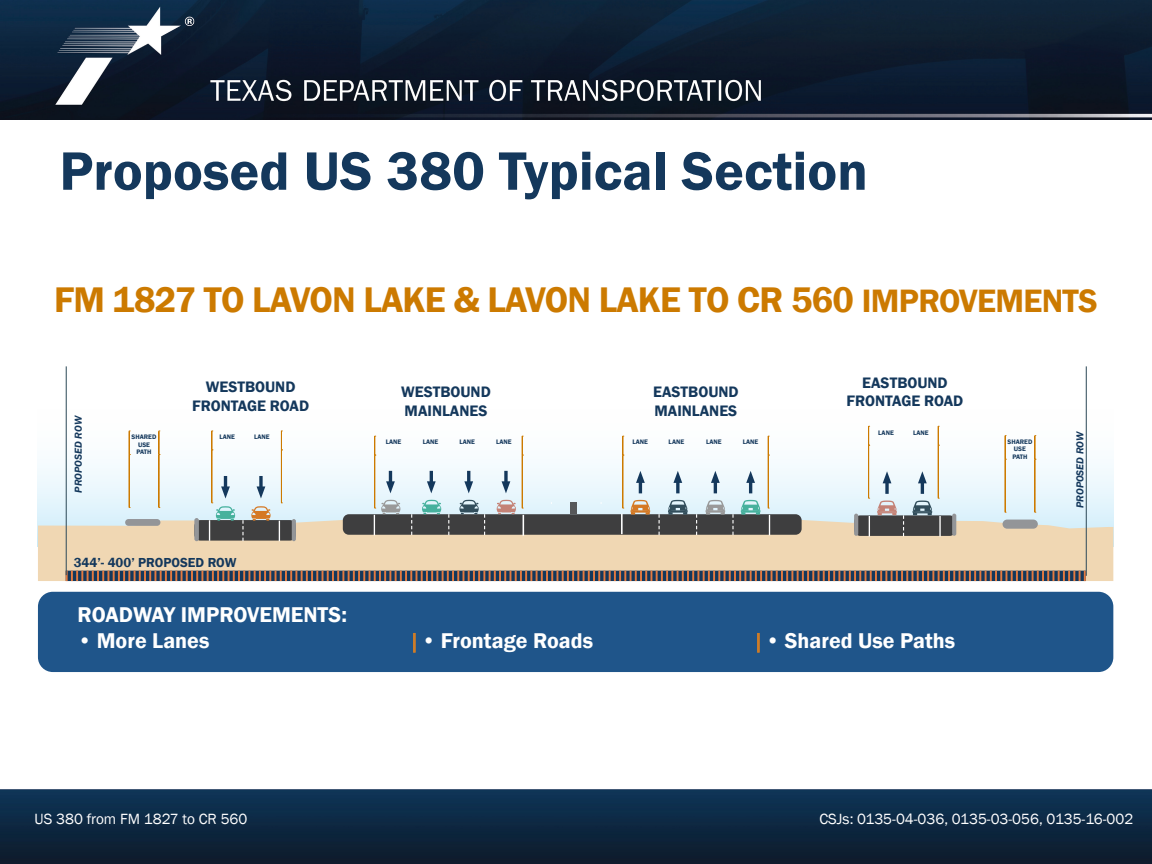
<style>
.page{position:relative;width:1152px;height:864px;background:#fff}
.page>*{position:absolute;margin:0;border:0;box-sizing:border-box;transform-origin:0 0}
.t1{font:600 56px "Franklin Gothic";color:#14385c}
.t2{font:600 36.64px "Franklin Gothic";letter-spacing:-.02em;color:#cc7a00}
.t3{font:600 21.96px "Franklin Gothic";color:#fff}
.t4{font:600 15.6px/18.7px "Franklin Gothic";color:#14385c;text-align:center}
.t5{font:15.2px "Franklin Gothic";color:#fff}
.t6{font:600 13.44px "Franklin Gothic";color:#14385c}
.t7{font:italic 600 10.4px "Franklin Gothic";letter-spacing:-.005em;color:#14385c}
.t8{font:600 6.68px/7.4px "Franklin Gothic";color:#14385c;text-align:center}
.s1{font-size:33.28px}
</style>
<div class="page">
<img style="left:0;top:0;width:1152px;height:120px">
<img style="left:0;top:789px;width:1152px;height:75px">
<svg style="left:38px;top:402px;width:1075px;height:118px"></svg>
<div style="left:38px;top:520px;width:1075px;height:61px;background:#f0d7b3"></div>
<svg style="left:522px;top:436px;width:1px;height:73px"></svg>
<svg style="left:623px;top:436px;width:1px;height:73px"></svg>
<svg style="left:768px;top:436px;width:1px;height:73px"></svg>
<svg style="left:281px;top:431px;width:1px;height:73px"></svg>
<svg style="left:869px;top:426px;width:1px;height:73px"></svg>
<svg style="left:938px;top:426px;width:1px;height:73px"></svg>
<svg style="left:129px;top:431px;width:1px;height:77px"></svg>
<svg style="left:159px;top:431px;width:1px;height:77px"></svg>
<svg style="left:1005px;top:436px;width:1px;height:77px"></svg>
<svg style="left:1035px;top:436px;width:1px;height:77px"></svg>
<div style="left:343px;top:514px;width:459px;height:21px;background:#3e3e3f;border-radius:6px"></div>
<div style="left:194px;top:520px;width:102px;height:21px;background:#3e3e3f;border-radius:6px"></div>
<div style="left:854px;top:515px;width:102px;height:21px;background:#3e3e3f;border-radius:6px"></div>
<svg style="left:630px;top:500px;width:20px;height:15px"></svg>
<svg style="left:668px;top:500px;width:20px;height:15px"></svg>
<svg style="left:706px;top:500px;width:19px;height:15px"></svg>
<svg style="left:877px;top:501px;width:20px;height:14px"></svg>
<svg style="left:741px;top:500px;width:19px;height:15px"></svg>
<svg style="left:913px;top:501px;width:19px;height:14px"></svg>
<svg style="left:251px;top:506px;width:20px;height:15px"></svg>
<svg style="left:422px;top:500px;width:19px;height:14px"></svg>
<svg style="left:497px;top:500px;width:19px;height:14px"></svg>
<svg style="left:676px;top:483px;width:4px;height:10px"></svg>
<svg style="left:673px;top:471px;width:9px;height:12px"></svg>
<hr style="left:714px;top:478px;width:3px;height:15px;background:#14385c">
<svg style="left:711px;top:471px;width:9px;height:12px"></svg>
<hr style="left:749px;top:478px;width:3px;height:15px;background:#14385c">
<svg style="left:746px;top:471px;width:9px;height:12px"></svg>
<hr style="left:430px;top:471px;width:3px;height:15px;background:#14385c">
<svg style="left:427px;top:481px;width:9px;height:12px"></svg>
<hr style="left:467px;top:471px;width:3px;height:15px;background:#14385c">
<svg style="left:464px;top:481px;width:9px;height:12px"></svg>
<svg style="left:504px;top:471px;width:4px;height:10px"></svg>
<svg style="left:502px;top:481px;width:8px;height:12px"></svg>
<hr style="left:639px;top:478px;width:3px;height:15px;background:#14385c">
<svg style="left:636px;top:471px;width:9px;height:12px"></svg>
<svg style="left:259px;top:476px;width:4px;height:10px"></svg>
<svg style="left:257px;top:486px;width:8px;height:13px"></svg>
<hr style="left:921px;top:478px;width:3px;height:16px;background:#14385c">
<svg style="left:918px;top:471px;width:9px;height:12px"></svg>
<svg style="left:885px;top:483px;width:4px;height:11px"></svg>
<svg style="left:883px;top:471px;width:8px;height:12px"></svg>
<svg style="left:374px;top:436px;width:26px;height:99px"></svg>
<svg style="left:279px;top:521px;width:1px;height:20px"></svg>
<svg style="left:209px;top:431px;width:26px;height:110px"></svg>
<svg style="left:769px;top:515px;width:1px;height:20px"></svg>
<hr style="left:939px;top:516px;width:2px;height:21px;background:#fff">
<svg style="left:869px;top:516px;width:1px;height:21px"></svg>
<svg style="left:411px;top:514px;width:1px;height:21px"></svg>
<svg style="left:242px;top:520px;width:2px;height:21px"></svg>
<svg style="left:448px;top:514px;width:1px;height:21px"></svg>
<svg style="left:459px;top:500px;width:26px;height:35px"></svg>
<svg style="left:659px;top:514px;width:1px;height:21px"></svg>
<svg style="left:696px;top:514px;width:1px;height:21px"></svg>
<svg style="left:732px;top:514px;width:2px;height:21px"></svg>
<svg style="left:903px;top:515px;width:1px;height:21px"></svg>
<svg style="left:523px;top:515px;width:1px;height:21px"></svg>
<hr style="left:621px;top:514px;width:2px;height:20px;background:#fff">
<div style="left:125px;top:519px;width:35px;height:7px;background:#939598;border-radius:3px"></div>
<div style="left:1003px;top:520px;width:35px;height:9px;background:#939598;border-radius:5px"></div>
<svg style="left:66px;top:571px;width:1020px;height:10px"></svg>
<hr style="left:1086px;top:366px;width:1px;height:210px;background:#324e5c">
<hr style="left:66px;top:366px;width:1px;height:209px;background:#324e5c">
<div style="left:194px;top:518px;width:5px;height:23px;background:#939598;border-radius:2px"></div>
<hr style="left:854px;top:514px;width:4px;height:22px;background:#939598;border-radius:2px">
<hr style="left:292px;top:519px;width:4px;height:22px;background:#939598;border-radius:2px">
<svg style="left:952px;top:514px;width:4px;height:22px"></svg>
<div style="left:570px;top:502px;width:7px;height:12px;background:#57585a"></div>
<div style="left:38px;top:592px;width:1075px;height:80px;background:#1f558a;border-radius:15px"></div>
<hr style="left:413px;top:633px;width:3px;height:20px;background:#cd7c28">
<hr style="left:757px;top:633px;width:3px;height:20px;background:#cd7c28">
<p class="t7" style="left:440px;top:198px;width:70px;rotate:-90deg">EXISTING ROW</p>
<p class="t1" style="left:60px;top:137px;width:810px">Proposed US 380 Typical Section</p>
<p class="t2" style="left:54px;top:277px;width:1045px">FM 1827 TO LAVON LAKE &amp; LAVON LAKE TO CR 560 <span class="s1">IMPROVEMENTS</span></p>
<p class="t7" style="left:72px;top:493px;width:78px;rotate:-90deg">PROPOSED ROW</p>
<p class="t4" style="left:192px;top:378px;width:118px">WESTBOUND<br>FRONTAGE ROAD</p>
<p class="t4" style="left:401px;top:383px;width:91px;text-align:left">WESTBOUND<br>MAINLANES</p>
<p class="t4" style="left:653px;top:383px;width:87px;text-align:left">EASTBOUND<br>MAINLANES</p>
<p class="t4" style="left:847px;top:373px;width:118px">EASTBOUND<br>FRONTAGE ROAD</p>
<p class="t8" style="left:878px;top:429px;width:17px">LANE</p>
<p class="t8" style="left:913px;top:429px;width:17px">LANE</p>
<p class="t8" style="left:132px;top:433px;width:26px">SHARED<br>USE<br>PATH</p>
<p class="t8" style="left:1008px;top:438px;width:26px">SHARED<br>USE<br>PATH</p>
<p class="t8" style="left:219px;top:433px;width:17px">LANE</p>
<p class="t8" style="left:254px;top:433px;width:17px">LANE</p>
<p class="t8" style="left:386px;top:439px;width:17px">LANE</p>
<p class="t8" style="left:423px;top:439px;width:17px">LANE</p>
<p class="t8" style="left:459px;top:439px;width:17px">LANE</p>
<p class="t8" style="left:496px;top:439px;width:17px">LANE</p>
<p class="t8" style="left:632px;top:439px;width:17px">LANE</p>
<p class="t8" style="left:669px;top:439px;width:17px">LANE</p>
<p class="t8" style="left:706px;top:439px;width:17px">LANE</p>
<p class="t8" style="left:743px;top:439px;width:17px">LANE</p>
<p class="t6" style="left:74px;top:554px;width:164px">344’- 400’ PROPOSED ROW</p>
<p class="t3" style="left:78px;top:601px;width:271px">ROADWAY IMPROVEMENTS:</p>
<p class="t3" style="left:78px;top:628px;width:133px">• More Lanes</p>
<p class="t3" style="left:422px;top:628px;width:173px">• Frontage Roads</p>
<p class="t3" style="left:766px;top:628px;width:191px">• Shared Use Paths</p>
<p class="t7" style="left:1073px;top:508px;width:78px;rotate:-90deg">PROPOSED ROW</p>
<p class="t5" style="left:35px;top:810px;width:214px">US 380 from FM 1827 to CR 560</p>
<p class="t5" style="left:819px;top:810px;width:315px">CSJs: 0135-04-036, 0135-03-056, 0135-16-002</p>
</div>
